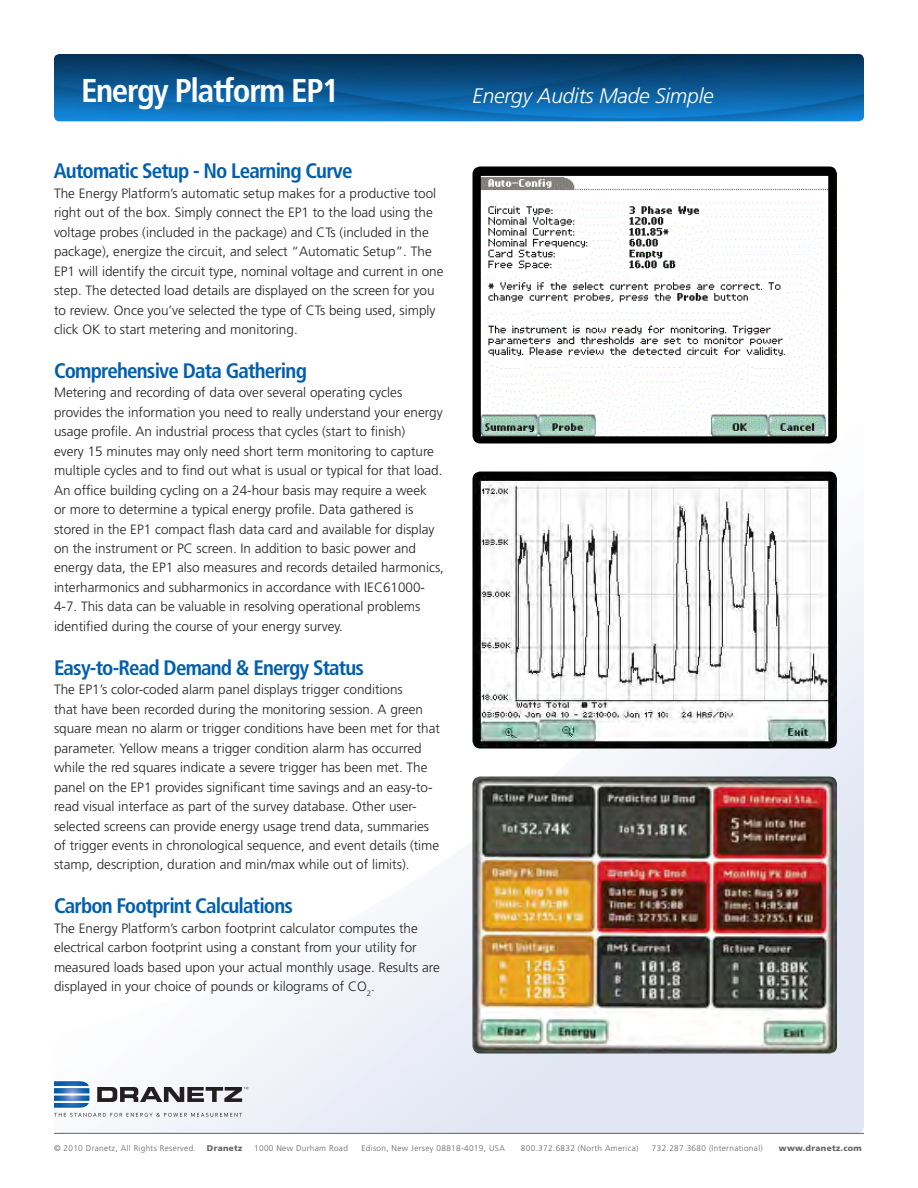
<style>
.page{position:relative;width:918px;height:1188px;background:#fff}
.page>*{position:absolute;margin:0;border:0;box-sizing:border-box;transform-origin:0 0}
.t1{font:700 condensed 33px "Frutiger LT Std";letter-spacing:-.04em;color:#fff}
.subhead{font:700 condensed 21px "Frutiger LT Std";letter-spacing:-.04em;color:#015fae}
.t2{font:italic 300 21px "Frutiger LT Std";letter-spacing:-.01em;color:#fff}
.body{font:300 13.5px/19.5px "Frutiger LT Std";color:#231f20}
.t3{font:300 8.25px "Frutiger LT Std";letter-spacing:.04em;color:#636366}
.t4{font:900 8.25px "Frutiger LT Std";letter-spacing:.04em;color:#636366}
</style>
<div class="page">
<hr style="left:54px;top:1133px;width:810px;height:1px;background:#636366">
<svg style="left:54px;top:1081px;width:194px;height:36px"></svg>
<img style="left:54px;top:54px;width:810px;height:67px">
<img style="left:472px;top:166px;width:365px;height:277px">
<img style="left:472px;top:472px;width:365px;height:276px">
<img style="left:472px;top:777px;width:365px;height:277px">
<p class="t1" style="left:81px;top:71px;width:260px">Energy Platform EP1</p>
<p class="t2" style="left:472px;top:83px;width:243px">Energy Audits Made Simple</p>
<p class="subhead" style="left:54px;top:158px;width:300px">Automatic Setup - No Learning Curve</p>
<p class="body" style="left:54px;top:183px;width:391px">The Energy Platform’s automatic setup makes for a productive tool right out of the box. Simply connect the EP1 to the load using the voltage probes (included in the package) and CTs (included in the package), energize the circuit, and select “Automatic Setup”. The EP1 will identify the circuit type, nominal voltage and current in one step. The detected load details are displayed on the screen for you to review. Once you’ve selected the type of CTs being used, simply click OK to start metering and monitoring.</p>
<p class="subhead" style="left:54px;top:358px;width:254px">Comprehensive Data Gathering</p>
<p class="body" style="left:54px;top:383px;width:392px">Metering and recording of data over several operating cycles provides the information you need to really understand your energy usage profile. An industrial process that cycles (start to finish)<br>every 15 minutes may only need short term monitoring to capture multiple cycles and to find out what is usual or typical for that load.<br>An office building cycling on a 24-hour basis may require a week<br>or more to determine a typical energy profile. Data gathered is stored in the EP1 compact flash data card and available for display on the instrument or PC screen. In addition to basic power and energy data, the EP1 also measures and records detailed harmonics, interharmonics and subharmonics in accordance with IEC61000- 4-7. This data can be valuable in resolving operational problems identified during the course of your energy survey.</p>
<p class="subhead" style="left:54px;top:655px;width:312px">Easy-to-Read Demand &amp; Energy Status</p>
<p class="body" style="left:54px;top:680px;width:388px">The EP1’s color-coded alarm panel displays trigger conditions<br>that have been recorded during the monitoring session. A green square mean no alarm or trigger conditions have been met for that parameter. Yellow means a trigger condition alarm has occurred while the red squares indicate a severe trigger has been met. The panel on the EP1 provides significant time savings and an easy-to&shy;read visual interface as part of the survey database. Other user&shy;selected screens can provide energy usage trend data, summaries of trigger events in chronological sequence, and event details (time stamp, description, duration and min/max while out of limits).</p>
<p class="subhead" style="left:54px;top:893px;width:241px">Carbon Footprint Calculations</p>
<p class="body" style="left:54px;top:918px;width:387px">The Energy Platform’s carbon footprint calculator computes the electrical carbon footprint using a constant from your utility for measured loads based upon your actual monthly usage. Results are displayed in your choice of pounds or kilograms of CO<sub>2</sub>.</p>
<p class="t3" style="left:54px;top:1143px;width:143px">© 2010 Dranetz, All Rights Reserved.</p>
<p class="t4" style="left:207px;top:1143px;width:37px">Dranetz</p>
<p class="t3" style="left:254px;top:1143px;width:95px">1000 New Durham Road</p>
<p class="t3" style="left:361px;top:1143px;width:142px">Edison, New Jersey 08818-4019, USA</p>
<p class="t3" style="left:521px;top:1143px;width:119px">800.372.6832 (North America)</p>
<p class="t3" style="left:652px;top:1143px;width:112px">732.287.3680 (International)</p>
<p class="t4" style="left:779px;top:1143px;width:85px">www.dranetz.com</p>
</div>
